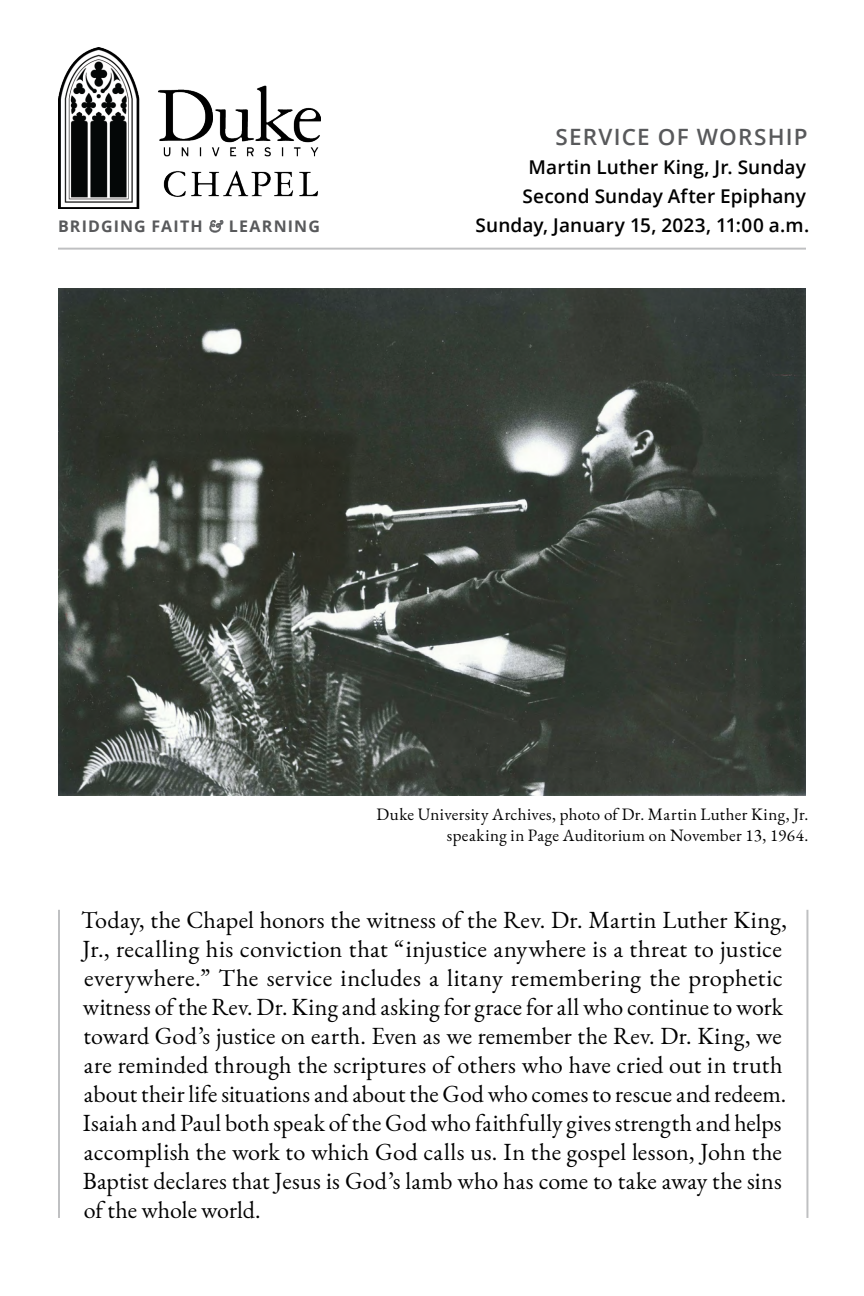
<style>
.page{position:relative;width:864px;height:1296px;background:#fff}
.page>*{position:absolute;margin:0;border:0;box-sizing:border-box;transform-origin:0 0}
.t1{font:24px/29px "EB Garamond";letter-spacing:.01em;color:#000}
.t2{font:600 22.4px "Open Sans";letter-spacing:.05em;color:#58595b}
.t3{font:600 19px/29px "Open Sans";letter-spacing:.005em;color:#000;text-align:right}
.t4{font:17px/20.4px "EB Garamond";letter-spacing:.02em;color:#000;text-align:right}
.t5{font:700 16px "Open Sans";letter-spacing:.07em;color:#58595b}
.s1{font-family:"EB Garamond";font-weight:400;font-style:italic;color:#808285}
</style>
<div class="page">
<img style="left:58px;top:48px;width:263px;height:160px">
<hr style="left:58px;top:910px;width:2px;height:308px;background:#808285">
<hr style="left:806px;top:910px;width:2px;height:308px;background:#808285">
<hr style="left:58px;top:248px;width:748px;height:2px;background:#808285">
<img style="left:58px;top:288px;width:748px;height:507px">
<p class="t5" style="left:58px;top:215px;width:263px">BRIDGING FAITH <span class="s1">&amp;</span> LEARNING</p>
<p class="t2" style="left:556px;top:122px;width:253px">SERVICE OF WORSHIP</p>
<p class="t3" style="left:476px;top:152px;width:335px">Martin Luther King, Jr. Sunday<br>Second Sunday After Epiphany<br>Sunday, January 15, 2023, 11:00 a.m.</p>
<p class="t4" style="left:376px;top:804px;width:434px">Duke University Archives, photo of Dr. Martin Luther King, Jr. speaking in Page Auditorium on November 13, 1964.</p>
<p class="t1" style="left:81px;top:906px;width:707px">Today, the Chapel honors the witness of the Rev. Dr. Martin Luther King, Jr., recalling his conviction that “injustice anywhere is a threat to justice everywhere.” The service includes a litany remembering the prophetic witness of the Rev. Dr. King and asking for grace for all who continue to work toward God’s justice on earth. Even as we remember the Rev. Dr. King, we are reminded through the scriptures of others who have cried out in truth about their life situations and about the God who comes to rescue and redeem.<br>Isaiah and Paul both speak of the God who faithfully gives strength and helps accomplish the work to which God calls us. In the gospel lesson, John the Baptist declares that Jesus is God’s lamb who has come to take away the sins of the whole world.</p>
</div>
